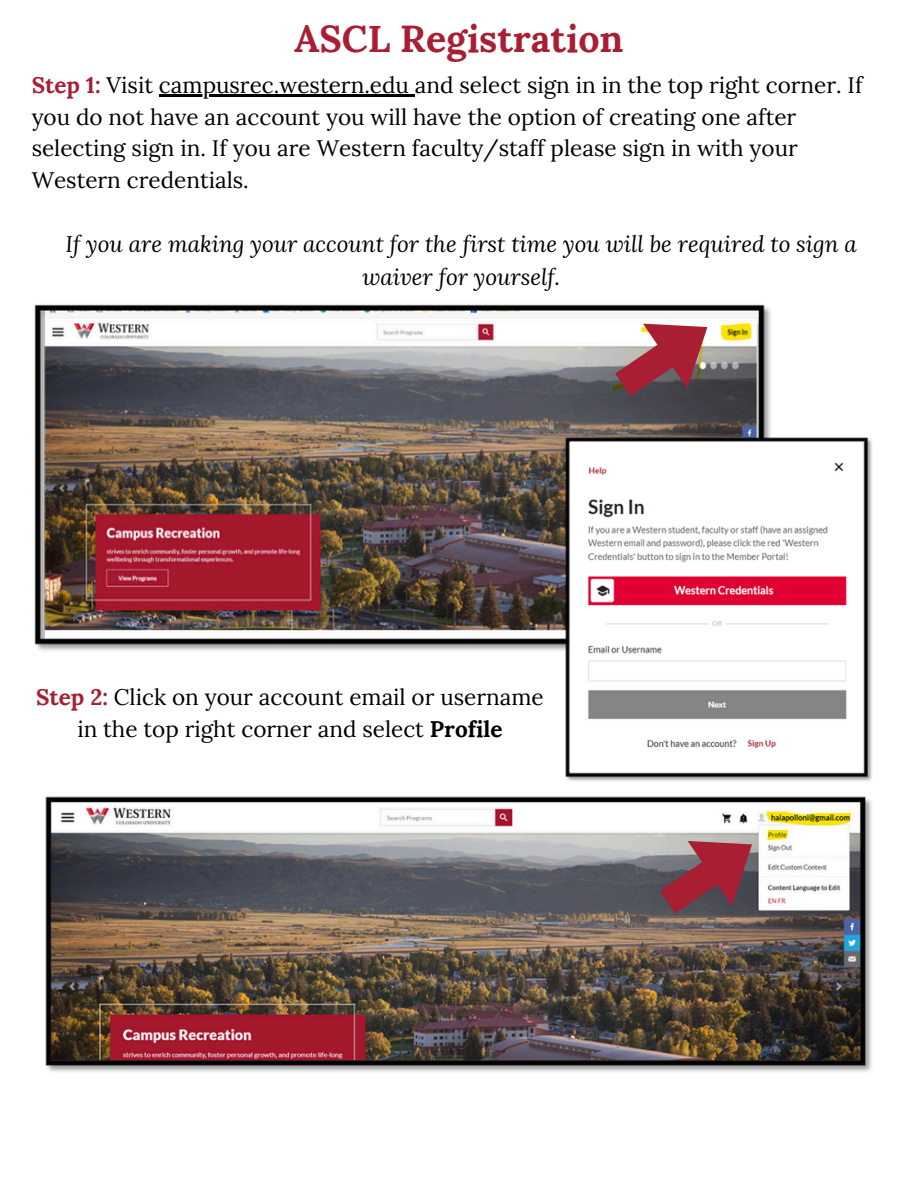
<style>
.page{position:relative;width:918px;height:1188px;background:#fff}
.page>*{position:absolute;margin:0;border:0;box-sizing:border-box;transform-origin:0 0}
.t1{font:700 37.5px "Lora";color:#a81f33}
.t2{font:22.5px/31.5px "Lora";color:#000;text-align:justify}
.t3{font:italic 22.5px/32.7px "Lora";color:#000;text-align:center}
.s1{font-weight:700;color:#a81f33}
.s2{font-weight:700}
</style>
<div class="page">
<img style="left:34px;top:304px;width:737px;height:347px">
<img style="left:564px;top:436px;width:308px;height:345px">
<img style="left:45px;top:796px;width:827px;height:276px">
<svg style="left:615px;top:324px;width:92px;height:72px;background:#a05a62"></svg>
<hr style="left:159px;top:95px;width:256px;height:2px;background:#000">
<svg style="left:660px;top:841px;width:92px;height:72px;background:#894351"></svg>
<p class="t1" style="left:295px;top:14px;width:330px">ASCL Registration</p>
<p class="t2" style="left:32px;top:70px;width:833px"><span class="s1">Step 1:</span> Visit campusrec.western.edu and select sign in in the top right corner. If</p>
<p class="t2" style="left:32px;top:101px;width:768px">you do not have an account you will have the option of creating one after selecting sign in. If you are Western faculty/staff please sign in with your Western credentials.</p>
<p class="t3" style="left:66px;top:227px;width:793px">If you are making your account for the first time you will be required to sign a waiver for yourself.</p>
<h1 class="t2" style="left:36px;top:681px;width:509px;text-align:center"><span class="s1">Step 2:</span> Click on your account email or username in the top right corner and select <span class="s2">Profile</span></h1>
</div>
